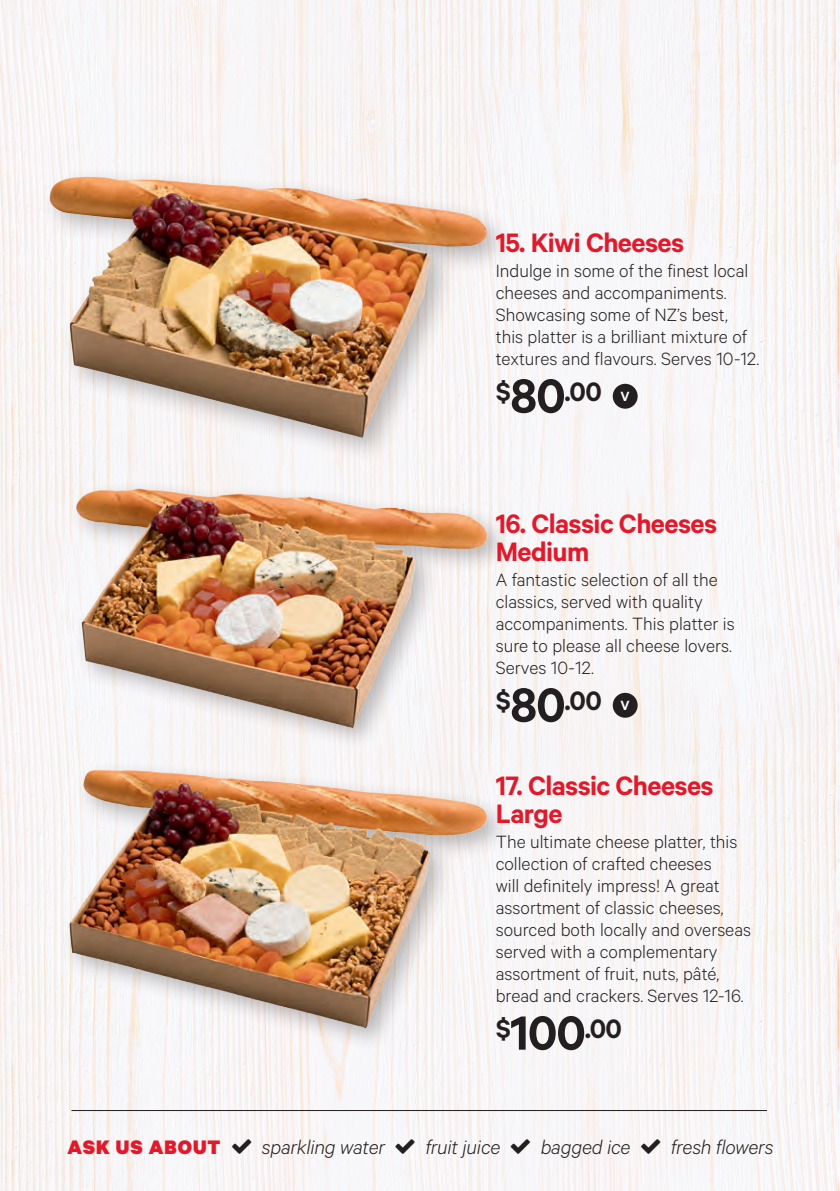
<style>
.page{position:relative;width:840px;height:1191px;background:#fff}
.page>*{position:absolute;margin:0;border:0;box-sizing:border-box;transform-origin:0 0}
.t1{font:600 30px/28px "Calibre";letter-spacing:-.02em;color:#e2192b}
.t2{font:600 30px "Calibre";color:#231f20}
.t3{font:italic 300 22px "Calibre";letter-spacing:-.01em;color:#231f20}
.t4{font:900 22px "Calibre";letter-spacing:.045em;color:#e2192b}
.t5{font:300 20px/22px "Calibre";color:#231f20}
.t6{font:600 15px "Calibre";color:#fff}
.s1{font-size:54px}
</style>
<div class="page">
<img style="left:0;top:0;width:839px;height:1190px">
<hr style="left:71px;top:1109px;width:695px;height:1px;background:#231f20">
<div style="left:41px;top:166px;width:473px;height:298px;background:#231f20;opacity:.3"></div>
<img style="left:45px;top:171px;width:509px;height:283px">
<img style="left:19px;top:453px;width:509px;height:298px">
<div style="left:60px;top:760px;width:452px;height:292px;background:#231f20;opacity:.3"></div>
<img style="left:63px;top:761px;width:458px;height:269px">
<div style="left:612px;top:384px;width:25px;height:24px;background:#231f20;border-radius:50%"></div>
<div style="left:612px;top:692px;width:25px;height:25px;background:#231f20;border-radius:50%"></div>
<svg style="left:232px;top:1138px;width:19px;height:15px"></svg>
<svg style="left:396px;top:1138px;width:19px;height:15px"></svg>
<svg style="left:511px;top:1138px;width:19px;height:15px"></svg>
<svg style="left:641px;top:1138px;width:19px;height:15px"></svg>
<p class="t1" style="left:495px;top:227px;width:190px">15. Kiwi Cheeses</p>
<p class="t5" style="left:495px;top:258px;width:265px">Indulge in some of the finest local cheeses and accompaniments.<br>Showcasing some of NZ’s best, this platter is a brilliant mixture of textures and flavours. Serves 10-12.</p>
<p class="t2" style="left:495px;top:373px;width:108px">$<span class="s1">80</span>.00</p>
<p class="t6" style="left:620px;top:387px;width:11px">V</p>
<p class="t1" style="left:495px;top:508px;width:223px">16. Classic Cheeses<br>Medium</p>
<p class="t5" style="left:495px;top:567px;width:240px">A fantastic selection of all the classics, served with quality accompaniments. This platter is sure to please all cheese lovers.<br>Serves 10-12.</p>
<p class="t2" style="left:495px;top:682px;width:108px">$<span class="s1">80</span>.00</p>
<p class="t6" style="left:620px;top:696px;width:11px">V</p>
<p class="t1" style="left:495px;top:770px;width:219px">17. Classic Cheeses<br>Large</p>
<p class="t5" style="left:495px;top:829px;width:257px">The ultimate cheese platter, this collection of crafted cheeses<br>will definitely impress! A great assortment of classic cheeses, sourced both locally and overseas served with a complementary assortment of fruit, nuts, pâté, bread and crackers. Serves 12-16.</p>
<p class="t2" style="left:495px;top:1010px;width:128px">$<span class="s1">100</span>.00</p>
<p class="t4" style="left:67px;top:1132px;width:154px">ASK US ABOUT</p>
<p class="t3" style="left:262px;top:1133px;width:125px">sparkling water</p>
<p class="t3" style="left:425px;top:1133px;width:77px">fruit juice</p>
<p class="t3" style="left:540px;top:1133px;width:91px">bagged ice</p>
<p class="t3" style="left:670px;top:1133px;width:104px">fresh flowers</p>
</div>
